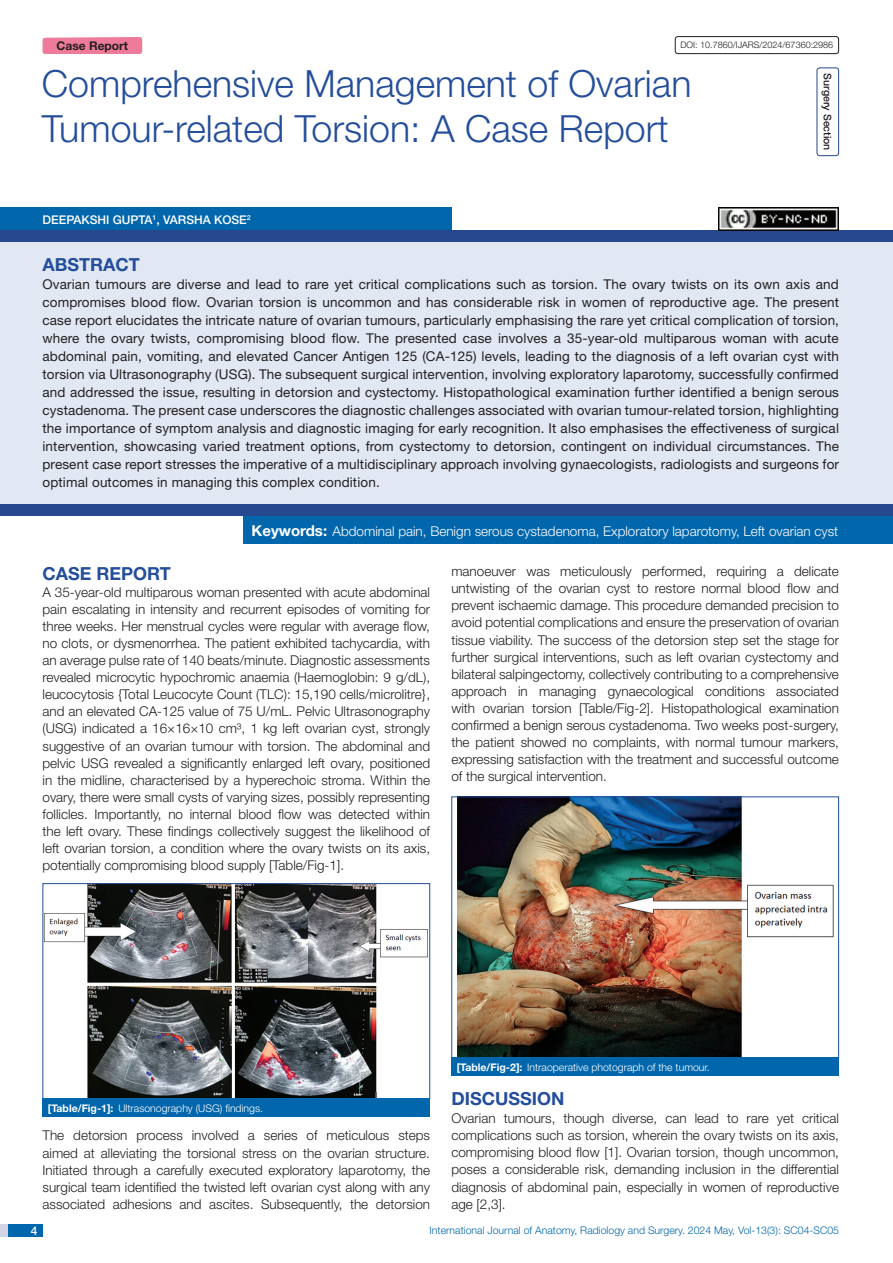
<style>
.page{position:relative;width:893px;height:1263px;background:#fff}
.page>*{position:absolute;margin:0;border:0;box-sizing:border-box;transform-origin:0 0}
.t1{font:300 37.5px/45px "Helvetica Neue";color:#244e9b}
.Heading{font:700 18px "Helvetica Neue";color:#244e9b}
.Abstract_head{font:700 18px "Helvetica Neue";color:#244e9b}
.Body_text{font:300 13.5px/17.1px "Helvetica Neue";color:#231f20;text-align:justify}
.Abstract_Text{font:13.5px/18px "Helvetica Neue";letter-spacing:.01em;color:#231f20;text-align:justify}
.Key_words{font:300 13.5px "Helvetica Neue";color:#fff}
.Author{font:500 12px "Helvetica Neue";color:#fff}
.t2{font:700 12px "Helvetica Neue";color:#231f20}
.TABLE_FIG{font:300 10.5px "Helvetica Neue";color:#fff}
.t3{font:300 10.5px "Helvetica Neue";color:#0166ac}
.section{font:500 10.5px "Helvetica Neue";color:#231f20}
.t4{font:300 9px "Helvetica Neue";color:#231f20}
.s1{font-weight:700;font-size:15px}
.s2{font-weight:700}
</style>
<div class="page">
<div style="left:0;top:1224px;width:43px;height:13px;background:#d3d5e7"></div>
<div style="left:8px;top:1224px;width:35px;height:13px;background:#0166ac"></div>
<div style="left:817px;top:67px;width:22px;height:89px;border:1px solid #25488e;border-radius:3px"></div>
<div style="left:43px;top:37px;width:99px;height:17px;background:#ee7b99"></div>
<div style="left:675px;top:36px;width:164px;height:18px;border:1px solid #231f20;border-radius:3px"></div>
<div style="left:0;top:230px;width:893px;height:12px;background:#25488e"></div>
<div style="left:0;top:504px;width:893px;height:12px;background:#25488e"></div>
<div style="left:0;top:207px;width:451px;height:23px;background:#0166ac"></div>
<div style="left:0;top:242px;width:893px;height:262px;background:#e1e8f4"></div>
<div style="left:243px;top:516px;width:650px;height:28px;background:#0166ac"></div>
<img style="left:45px;top:885px;width:383px;height:212px">
<div style="left:43px;top:883px;width:387px;height:216px;border:1px solid #214c99"></div>
<div style="left:43px;top:1098px;width:387px;height:19px;background:#0166ac"></div>
<img style="left:457px;top:798px;width:376px;height:258px">
<div style="left:451px;top:796px;width:388px;height:262px;border:1px solid #214c99"></div>
<div style="left:451px;top:1057px;width:388px;height:19px;background:#0166ac"></div>
<img style="left:719px;top:208px;width:120px;height:22px">
<p class="t2" style="left:57px;top:38px;width:73px">Case Report</p>
<p class="t4" style="left:680px;top:39px;width:154px">DOI: 10.7860/IJARS/2024/67360:2986</p>
<p class="t1" style="left:42px;top:60px;width:651px">Comprehensive Management of Ovarian<br>Tumour-related Torsion: A Case Report</p>
<p class="Author" style="left:43px;top:212px;width:210px">DEEPAKSHI GUPTA<sup>1</sup>, VARSHA KOSE<sup>2</sup></p>
<p class="section" style="left:834px;top:73px;width:79px;rotate:90deg">SURGERY SECTION</p>
<p class="Abstract_head" style="left:43px;top:253px;width:99px">ABSTRACT</p>
<p class="Abstract_Text" style="left:43px;top:275px;width:798px">Ovarian tumours are diverse and lead to rare yet critical complications such as torsion. The ovary twists on its own axis and compromises blood flow. Ovarian torsion is uncommon and has considerable risk in women of reproductive age. The present case report elucidates the intricate nature of ovarian tumours, particularly emphasising the rare yet critical complication of torsion, where the ovary twists, compromising blood flow. The presented case involves a 35-year-old multiparous woman with acute abdominal pain, vomiting, and elevated Cancer Antigen 125 (CA-125) levels, leading to the diagnosis of a left ovarian cyst with torsion via Ultrasonography (USG). The subsequent surgical intervention, involving exploratory laparotomy, successfully confirmed and addressed the issue, resulting in detorsion and cystectomy. Histopathological examination further identified a benign serous cystadenoma. The present case underscores the diagnostic challenges associated with ovarian tumour-related torsion, highlighting the importance of symptom analysis and diagnostic imaging for early recognition. It also emphasises the effectiveness of surgical intervention, showcasing varied treatment options, from cystectomy to detorsion, contingent on individual circumstances. The present case report stresses the imperative of a multidisciplinary approach involving gynaecologists, radiologists and surgeons for optimal outcomes in managing this complex condition.</p>
<p class="Key_words" style="left:252px;top:522px;width:588px"><span class="s1">Keywords:</span> Abdominal pain, Benign serous cystadenoma, Exploratory laparotomy, Left ovarian cyst</p>
<p class="Heading" style="left:43px;top:562px;width:130px">CASE REPORT</p>
<p class="Body_text" style="left:43px;top:583px;width:389px">A 35-year-old multiparous woman presented with acute abdominal pain escalating in intensity and recurrent episodes of vomiting for three weeks. Her menstrual cycles were regular with average flow, no clots, or dysmenorrhea. The patient exhibited tachycardia, with an average pulse rate of 140 beats/minute. Diagnostic assessments revealed microcytic hypochromic anaemia (Haemoglobin: 9 g/dL), leucocytosis {Total Leucocyte Count (TLC): 15,190 cells/microlitre}, and an elevated CA-125 value of 75 U/mL. Pelvic Ultrasonography (USG) indicated a 16×16×10 cm³, 1 kg left ovarian cyst, strongly suggestive of an ovarian tumour with torsion. The abdominal and pelvic USG revealed a significantly enlarged left ovary, positioned in the midline, characterised by a hyperechoic stroma. Within the ovary, there were small cysts of varying sizes, possibly representing follicles. Importantly, no internal blood flow was detected within the left ovary. These findings collectively suggest the likelihood of left ovarian torsion, a condition where the ovary twists on its axis, potentially compromising blood supply [Table/Fig-1].</p>
<p class="Body_text" style="left:451px;top:562px;width:389px">manoeuver was meticulously performed, requiring a delicate untwisting of the ovarian cyst to restore normal blood flow and prevent ischaemic damage. This procedure demanded precision to avoid potential complications and ensure the preservation of ovarian tissue viability. The success of the detorsion step set the stage for further surgical interventions, such as left ovarian cystectomy and bilateral salpingectomy, collectively contributing to a comprehensive approach in managing gynaecological conditions associated with ovarian torsion [Table/Fig-2]. Histopathological examination confirmed a benign serous cystadenoma. Two weeks post-surgery, the patient showed no complaints, with normal tumour markers, expressing satisfaction with the treatment and successful outcome of the surgical intervention.</p>
<p class="TABLE_FIG" style="left:48px;top:1101px;width:217px"><span class="s2">[Table/Fig-1]:</span> Ultrasonography (USG) findings.</p>
<p class="Body_text" style="left:43px;top:1127px;width:389px">The detorsion process involved a series of meticulous steps aimed at alleviating the torsional stress on the ovarian structure.<br>Initiated through a carefully executed exploratory laparotomy, the surgical team identified the twisted left ovarian cyst along with any associated adhesions and ascites. Subsequently, the detorsion</p>
<p class="TABLE_FIG" style="left:457px;top:1061px;width:255px"><span class="s2">[Table/Fig-2]:</span> Intraoperative photograph of the tumour.</p>
<p class="Heading" style="left:451px;top:1088px;width:115px">DISCUSSION</p>
<p class="Body_text" style="left:451px;top:1109px;width:389px">Ovarian tumours, though diverse, can lead to rare yet critical complications such as torsion, wherein the ovary twists on its axis, compromising blood flow [1]. Ovarian torsion, though uncommon, poses a considerable risk, demanding inclusion in the differential diagnosis of abdominal pain, especially in women of reproductive age [2,3].</p>
<p class="Author" style="left:31px;top:1223px;width:8px">4</p>
<p class="t3" style="left:430px;top:1224px;width:411px">International Journal of Anatomy, Radiology and Surgery. 2024 May, Vol-13(3): SC04-SC05</p>
</div>
